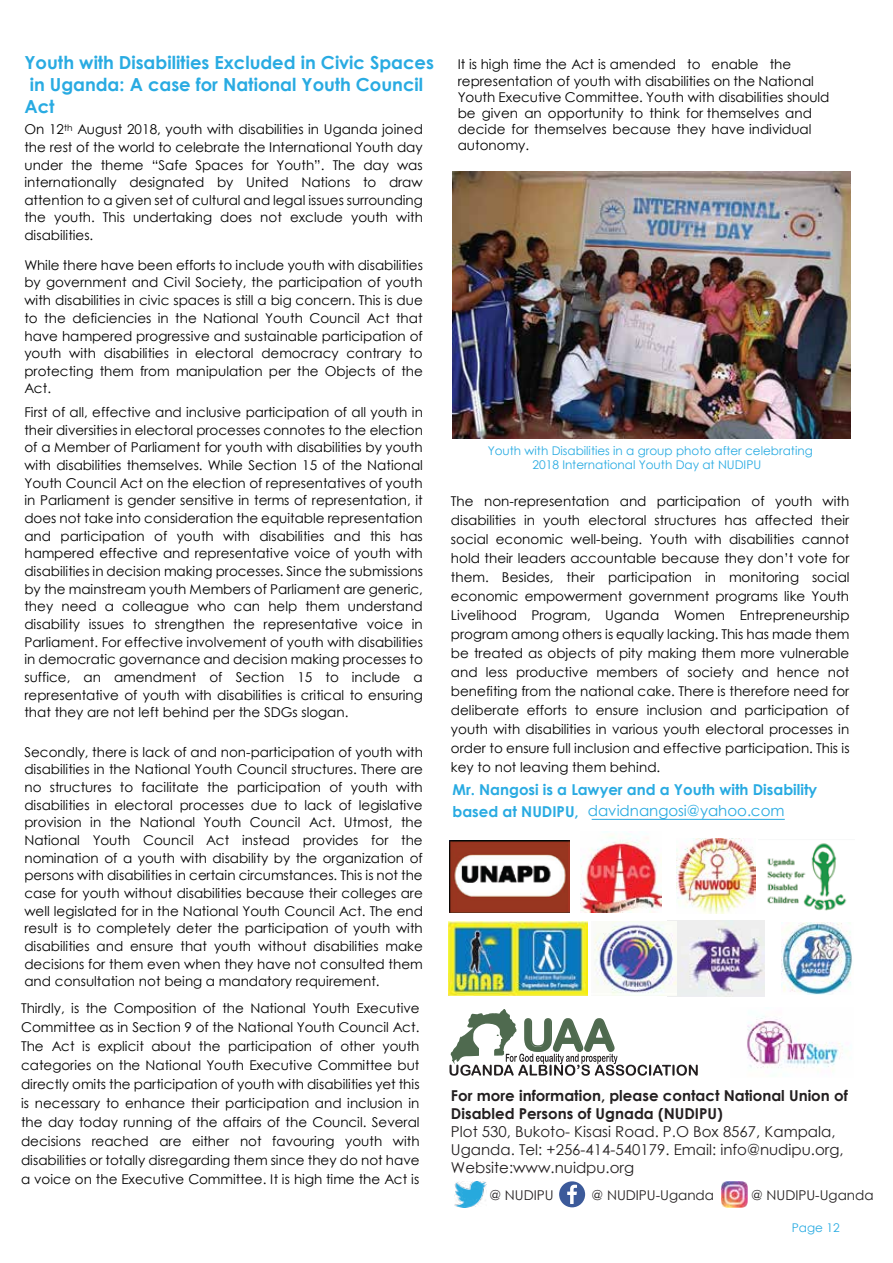
<style>
.page{position:relative;width:893px;height:1263px;background:#fff}
.page>*{position:absolute;margin:0;border:0;box-sizing:border-box;transform-origin:0 0}
.t1{font:43.5px "Arial Rounded MT Bold";color:#4f6a4f}
.t2{font:700 18px/21.6px "Century Gothic";color:#29abe2}
.t3{font:15px/18px "Century Gothic";color:#231f20}
.t4{font:700 15px/21.8px "Century Gothic";color:#29abe2}
.t5{font:700 15px/18px "Century Gothic";color:#231f20}
.t6{font:13.5px/17.7px "Century Gothic";color:#010101;text-align:justify}
.t7{font:13.5px "Century Gothic";color:#231f20}
.t8{font:12px/14.4px "Century Gothic";color:#29abe2;text-align:center}
.s1{font-weight:400}
</style>
<div class="page">
<img style="left:667px;top:920px;width:97px;height:77px">
<img style="left:580px;top:831px;width:82px;height:82px">
<img style="left:448px;top:921px;width:140px;height:74px">
<img style="left:449px;top:840px;width:120px;height:73px">
<img style="left:594px;top:922px;width:82px;height:73px">
<img style="left:676px;top:839px;width:79px;height:75px">
<img style="left:767px;top:843px;width:80px;height:68px">
<img style="left:782px;top:923px;width:71px;height:71px">
<svg style="left:449px;top:1009px;width:249px;height:67px"></svg>
<img style="left:747px;top:1016px;width:96px;height:60px">
<img style="left:452px;top:172px;width:399px;height:266px">
<hr style="left:592px;top:819px;width:193px;height:1px;background:#29abe2">
<img style="left:454px;top:1181px;width:32px;height:26px">
<img style="left:722px;top:1181px;width:26px;height:26px">
<div style="left:559px;top:1181px;width:26px;height:26px;background:#3c5a9a;border-radius:50%"></div>
<svg style="left:567px;top:1185px;width:10px;height:19px"></svg>
<h2 class="t2" style="left:24px;top:51px;width:411px">Youth with Disabilities Excluded in Civic Spaces in Uganda: A case for National Youth Council<br>Act</h2>
<p class="t6" style="left:24px;top:120px;width:400px">On 12<sup>th</sup> August 2018, youth with disabilities in Uganda joined the rest of the world to celebrate the International Youth day under the theme “Safe Spaces for Youth”. The day was internationally designated by United Nations to draw attention to a given set of cultural and legal issues surrounding the youth. This undertaking does not exclude youth with disabilities.</p>
<p class="t6" style="left:24px;top:256px;width:400px">While there have been efforts to include youth with disabilities by government and Civil Society, the participation of youth with disabilities in civic spaces is still a big concern. This is due to the deficiencies in the National Youth Council Act that have hampered progressive and sustainable participation of youth with disabilities in electoral democracy contrary to protecting them from manipulation per the Objects of the Act.</p>
<p class="t6" style="left:24px;top:403px;width:400px">First of all, effective and inclusive participation of all youth in their diversities in electoral processes connotes to the election of a Member of Parliament for youth with disabilities by youth with disabilities themselves. While Section 15 of the National Youth Council Act on the election of representatives of youth in Parliament is gender sensitive in terms of representation, it does not take into consideration the equitable representation and participation of youth with disabilities and this has hampered effective and representative voice of youth with disabilities in decision making processes. Since the submissions by the mainstream youth Members of Parliament are generic, they need a colleague who can help them understand disability issues to strengthen the representative voice in Parliament. For effective involvement of youth with disabilities in democratic governance and decision making processes to suffice, an amendment of Section 15 to include a representative of youth with disabilities is critical to ensuring that they are not left behind per the SDGs slogan.</p>
<p class="t6" style="left:24px;top:743px;width:400px">Secondly, there is lack of and non-participation of youth with disabilities in the National Youth Council structures. There are no structures to facilitate the participation of youth with disabilities in electoral processes due to lack of legislative provision in the National Youth Council Act. Utmost, the National Youth Council Act instead provides for the nomination of a youth with disability by the organization of persons with disabilities in certain circumstances. This is not the case for youth without disabilities because their colleges are well legislated for in the National Youth Council Act. The end result is to completely deter the participation of youth with disabilities and ensure that youth without disabilities make decisions for them even when they have not consulted them and consultation not being a mandatory requirement.</p>
<p class="t6" style="left:21px;top:998px;width:400px;line-height:19px">Thirdly, is the Composition of the National Youth Executive Committee as in Section 9 of the National Youth Council Act.<br>The Act is explicit about the participation of other youth categories on the National Youth Executive Committee but directly omits the participation of youth with disabilities yet this is necessary to enhance their participation and inclusion in the day today running of the affairs of the Council. Several decisions reached are either not favouring youth with disabilities or totally disregarding them since they do not have a voice on the Executive Committee. It is high time the Act is</p>
<p class="t6" style="left:458px;top:56px;width:373px;line-height:16.2px;text-align:left">It is high time the Act is amended to enable the representation of youth with disabilities on the National Youth Executive Committee. Youth with disabilities should be given an opportunity to think for themselves and decide for themselves because they have individual autonomy.</p>
<p class="t8" style="left:488px;top:443px;width:327px">Youth with Disabilities in a group photo after celebrating<br>2018 International Youth Day at NUDIPU</p>
<p class="t6" style="left:451px;top:491px;width:400px;line-height:19px">The non-representation and participation of youth with disabilities in youth electoral structures has affected their social economic well-being. Youth with disabilities cannot hold their leaders accountable because they don’t vote for them. Besides, their participation in monitoring social economic empowerment government programs like Youth Livelihood Program, Uganda Women Entrepreneurship program among others is equally lacking. This has made them be treated as objects of pity making them more vulnerable and less productive members of society and hence not benefiting from the national cake. There is therefore need for deliberate efforts to ensure inclusion and participation of youth with disabilities in various youth electoral processes in order to ensure full inclusion and effective participation. This is key to not leaving them behind.</p>
<p class="t4" style="left:452px;top:777px;width:366px">Mr. Nangosi is a Lawyer and a Youth with Disability based at NUDIPU, <span class="s1">davidnangosi@yahoo.com</span></p>
<h1 class="t1" style="left:522px;top:1009px;width:95px">UAA</h1>
<p class="t5" style="left:451px;top:1086px;width:398px">For more information, please contact National Union of<br>Disabled Persons of Ugnada (NUDIPU)</p>
<p class="t3" style="left:451px;top:1123px;width:394px">Plot 530, Bukoto- Kisasi Road. P.O Box 8567, Kampala,<br>Uganda. Tel: +256-414-540179. Email: info@nudipu.org,<br>Website:www.nuidpu.org</p>
<p class="t7" style="left:489px;top:1185px;width:66px">@ NUDIPU</p>
<p class="t7" style="left:592px;top:1185px;width:124px">@ NUDIPU-Uganda</p>
<p class="t7" style="left:751px;top:1185px;width:124px">@ NUDIPU-Uganda</p>
<p class="t8" style="left:792px;top:1220px;width:49px">Page 12</p>
</div>
